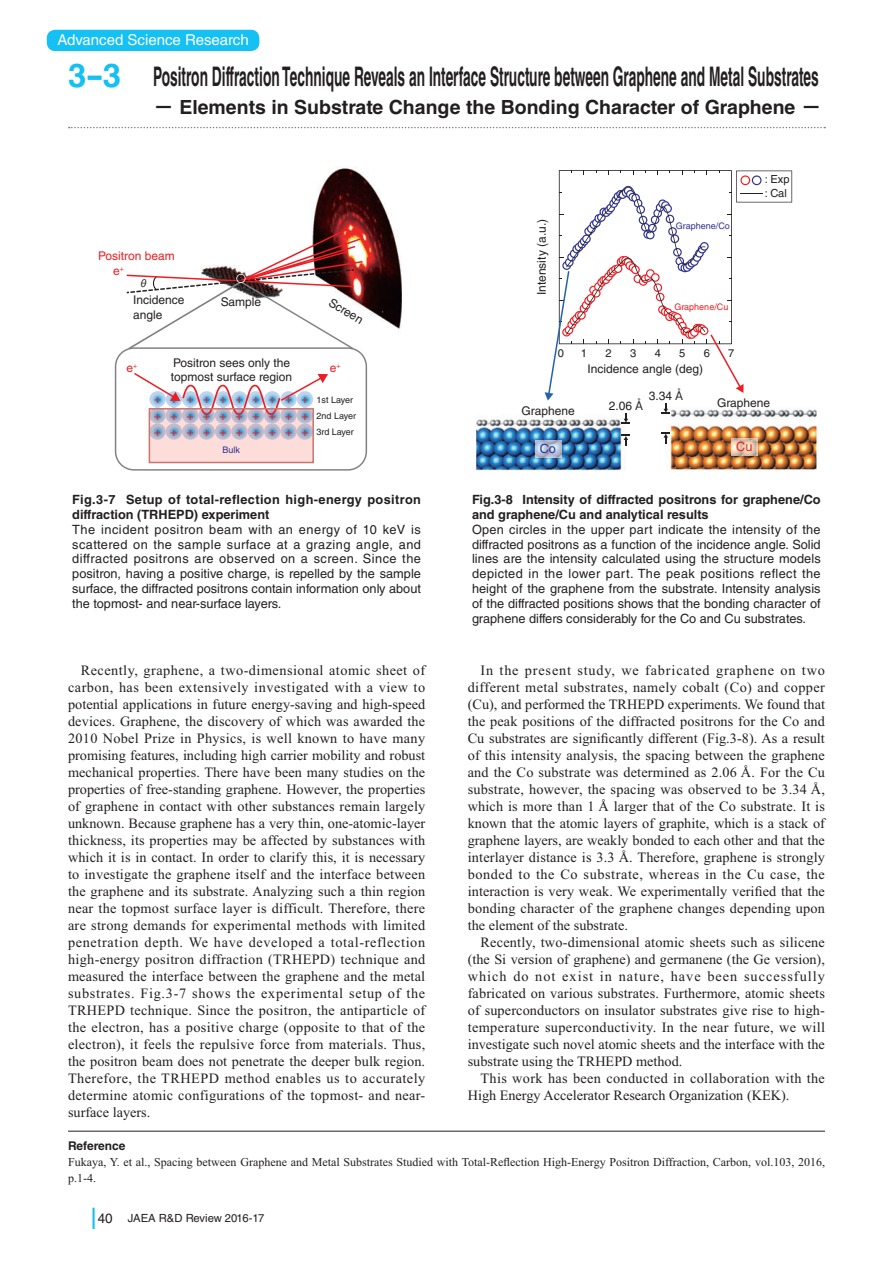
<style>
.page{position:relative;width:893px;height:1263px;background:#fff}
.page>*{position:absolute;margin:0;border:0;box-sizing:border-box;transform-origin:0 0}
.t1{font:700 33px "Helvetica LT Std";color:#15c0f2}
.t2{font:700 27px "Helvetica LT Std";color:#231f20;scale:.51 1}
.t3{font:700 19.5px "Helvetica LT Std";color:#231f20}
.t4{font:15px "Helvetica LT Std";color:#fff}
.t5{font:14.25px/17px "Times New Roman";color:#231f20;text-align:justify}
.t6{font:12.75px/14.9px "Helvetica LT Std";color:#231f20;text-align:justify}
.t7{font:700 12.75px/14.9px "Helvetica LT Std";color:#231f20}
.t8{font:12.75px "Helvetica LT Std";color:#2e3092}
.t9{font:12.75px "Helvetica LT Std";color:#ee1d23}
.t10{font:12px/15.9px "Times New Roman";color:#231f20}
.t11{font:12px/14.4px "Helvetica LT Std";color:#231f20}
.t12{font:12px/16.2px "Helvetica LT Std";color:#ee1d23}
.t13{font:700 12px "Helvetica LT Std";color:#231f20}
.t14{font:11.25px "Helvetica LT Std";letter-spacing:-.02em;color:#231f20}
.t15{font:11.1px/13.6px "Helvetica LT Std";color:#231f20}
.t16{font:10.5px "Gothic BBB Pro Medium 90 msp RKSJ H";color:#231f20}
.t17{font:9px/16px "Helvetica LT Std";color:#231f20}
.t18{font:9px "Helvetica LT Std";color:#2e3092}
.t19{font:9px "Helvetica LT Std";color:#ee1d23}
.s1{font-family:"Gothic BBB Pro Medium 90 msp RKSJ H"}
.s2{font-size:13.5px}
</style>
<div class="page">
<hr style="left:92px;top:1208px;width:3px;height:21px;background:#15c0f2">
<svg style="left:69px;top:127px;width:756px;height:1px"></svg>
<hr style="left:68px;top:1131px;width:757px;height:1px;background:#231f20">
<img style="left:114px;top:168px;width:287px;height:285px">
<svg style="left:115px;top:229px;width:252px;height:242px"></svg>
<img style="left:476px;top:419px;width:151px;height:51px">
<img style="left:661px;top:409px;width:155px;height:60px">
<img style="left:536px;top:440px;width:25px;height:17px">
<img style="left:732px;top:438px;width:25px;height:17px">
<svg style="left:622px;top:435px;width:8px;height:11px"></svg>
<svg style="left:545px;top:170px;width:247px;height:254px"></svg>
<svg style="left:661px;top:433px;width:9px;height:11px"></svg>
<div style="left:47px;top:30px;width:212px;height:21px;background:#15c0f2;border-radius:9px"></div>
<p class="t4" style="left:57px;top:34px;width:193px">Advanced Science Research</p>
<h1 class="t1" style="left:68px;top:63px;width:55px">3-3</h1>
<h2 class="t2" style="left:153px;top:66px;width:1307px">Positron Diffraction Technique Reveals an Interface Structure between Graphene and Metal Substrates</h2>
<h3 class="t3" style="left:179px;top:99px;width:618px">Elements in Substrate Change the Bonding Character of Graphene</h3>
<p class="t15" style="left:765px;top:173px;width:26px">: Exp : Cal</p>
<p class="t12" style="left:113px;top:249px;width:63px;line-height:15.1px;text-indent:-15px">Positron beam e<sup>+</sup></p>
<p class="t11" style="left:133px;top:294px;width:53px">Incidence</p>
<p class="t11" style="left:221px;top:296px;width:42px">Sample</p>
<p class="t11" style="left:133px;top:308px;width:31px">angle</p>
<p class="t16" style="left:138px;top:279px;width:12px">θ</p>
<p class="t11" style="left:333px;top:296px;width:39px;rotate:31deg">Screen</p>
<p class="t12" style="left:127px;top:361px;width:12px">e<sup>+</sup></p>
<p class="t11" style="left:171px;top:356px;width:123px">Positron sees only the topmost surface region</p>
<p class="t12" style="left:154px;top:392px;width:156px;text-align:justify">++++++++++ ++++++++++ ++++++++++</p>
<p class="t18" style="left:223px;top:447px;width:19px">Bulk</p>
<p class="t12" style="left:330px;top:361px;width:12px">e<sup>+</sup></p>
<p class="t17" style="left:317px;top:392px;width:38px">1st Layer</p>
<p class="t17" style="left:317px;top:408px;width:41px">2nd Layer<br>3rd Layer</p>
<p class="t7" style="left:72px;top:493px;width:350px">Fig.3-7 Setup of total-reflection high-energy positron diffraction (TRHEPD) experiment</p>
<p class="t6" style="left:72px;top:523px;width:350px">The incident positron beam with an energy of 10 keV is scattered on the sample surface at a grazing angle, and diffracted positrons are observed on a screen. Since the positron, having a positive charge, is repelled by the sample surface, the diffracted positrons contain information only about the topmost- and near-surface layers.</p>
<p class="t11" style="left:535px;top:295px;width:78px;rotate:-90deg">Intensity (a.u.)</p>
<p class="t18" style="left:676px;top:222px;width:55px">Graphene/Co</p>
<p class="t19" style="left:674px;top:303px;width:55px">Graphene/Cu</p>
<p class="t15" style="left:558px;top:347px;width:8px">0</p>
<p class="t15" style="left:581px;top:347px;width:8px">1</p>
<p class="t15" style="left:606px;top:347px;width:8px">2</p>
<p class="t15" style="left:630px;top:347px;width:8px">3</p>
<p class="t11" style="left:588px;top:363px;width:117px">Incidence angle (deg)</p>
<p class="t15" style="left:655px;top:347px;width:8px">4</p>
<p class="t15" style="left:679px;top:347px;width:8px">5</p>
<p class="t15" style="left:704px;top:347px;width:8px">6</p>
<p class="t15" style="left:728px;top:347px;width:8px">7</p>
<p class="t11" style="left:521px;top:405px;width:55px">Graphene</p>
<p class="t11" style="left:649px;top:389px;width:38px">3.34 <span class="s1">Å</span></p>
<p class="t11" style="left:609px;top:400px;width:38px">2.06 <span class="s1">Å</span></p>
<p class="t11" style="left:717px;top:396px;width:55px">Graphene</p>
<p class="t8" style="left:540px;top:443px;width:18px">Co</p>
<p class="t9" style="left:736px;top:442px;width:18px">Cu</p>
<p class="t7" style="left:472px;top:493px;width:350px">Fig.3-8 Intensity of diffracted positrons for graphene/Co and graphene/Cu and analytical results</p>
<p class="t6" style="left:472px;top:523px;width:350px">Open circles in the upper part indicate the intensity of the diffracted positrons as a function of the incidence angle. Solid lines are the intensity calculated using the structure models depicted in the lower part. The peak positions reflect the height of the graphene from the substrate. Intensity analysis of the diffracted positions shows that the bonding character of graphene differs considerably for the Co and Cu substrates.</p>
<p class="t5" style="left:68px;top:663px;width:359px;text-indent:13px">Recently, graphene, a two-dimensional atomic sheet of carbon, has been extensively investigated with a view to potential applications in future energy-saving and high-speed devices. Graphene, the discovery of which was awarded the 2010 Nobel Prize in Physics, is well known to have many promising features, including high carrier mobility and robust mechanical properties. There have been many studies on the properties of free-standing graphene. However, the properties of graphene in contact with other substances remain largely unknown. Because graphene has a very thin, one-atomic-layer thickness, its properties may be affected by substances with which it is in contact. In order to clarify this, it is necessary to investigate the graphene itself and the interface between the graphene and its substrate. Analyzing such a thin region near the topmost surface layer is difficult. Therefore, there are strong demands for experimental methods with limited penetration depth. We have developed a total-reflection high-energy positron diffraction (TRHEPD) technique and measured the interface between the graphene and the metal substrates. Fig.3-7 shows the experimental setup of the TRHEPD technique. Since the positron, the antiparticle of the electron, has a positive charge (opposite to that of the electron), it feels the repulsive force from materials. Thus, the positron beam does not penetrate the deeper bulk region.<br>Therefore, the TRHEPD method enables us to accurately determine atomic configurations of the topmost- and near&shy;surface layers.</p>
<p class="t5" style="left:468px;top:663px;width:359px;text-indent:13px">In the present study, we fabricated graphene on two different metal substrates, namely cobalt (Co) and copper (Cu), and performed the TRHEPD experiments. We found that the peak positions of the diffracted positrons for the Co and Cu substrates are significantly different (Fig.3-8). As a result of this intensity analysis, the spacing between the graphene and the Co substrate was determined as 2.06 Å. For the Cu substrate, however, the spacing was observed to be 3.34 Å, which is more than 1 Å larger that of the Co substrate. It is known that the atomic layers of graphite, which is a stack of graphene layers, are weakly bonded to each other and that the interlayer distance is 3.3 Å. Therefore, graphene is strongly bonded to the Co substrate, whereas in the Cu case, the interaction is very weak. We experimentally verified that the bonding character of the graphene changes depending upon the element of the substrate.</p>
<p class="t5" style="left:468px;top:935px;width:359px;text-indent:13px">Recently, two-dimensional atomic sheets such as silicene (the Si version of graphene) and germanene (the Ge version), which do not exist in nature, have been successfully fabricated on various substrates. Furthermore, atomic sheets of superconductors on insulator substrates give rise to high&shy;temperature superconductivity. In the near future, we will investigate such novel atomic sheets and the interface with the substrate using the TRHEPD method.</p>
<p class="t5" style="left:468px;top:1071px;width:359px;text-indent:13px">This work has been conducted in collaboration with the<br>High Energy Accelerator Research Organization (KEK).</p>
<p class="t13" style="left:68px;top:1141px;width:59px">Reference</p>
<p class="t10" style="left:68px;top:1155px;width:758px">Fukaya, Y. et al., Spacing between Graphene and Metal Substrates Studied with Total-Reflection High-Energy Positron Diffraction, Carbon, vol.103, 2016, p.1-4.</p>
<p class="t14" style="left:98px;top:1213px;width:168px"><span class="s2">40</span> JAEA R&amp;D Review 2016-17</p>
</div>
